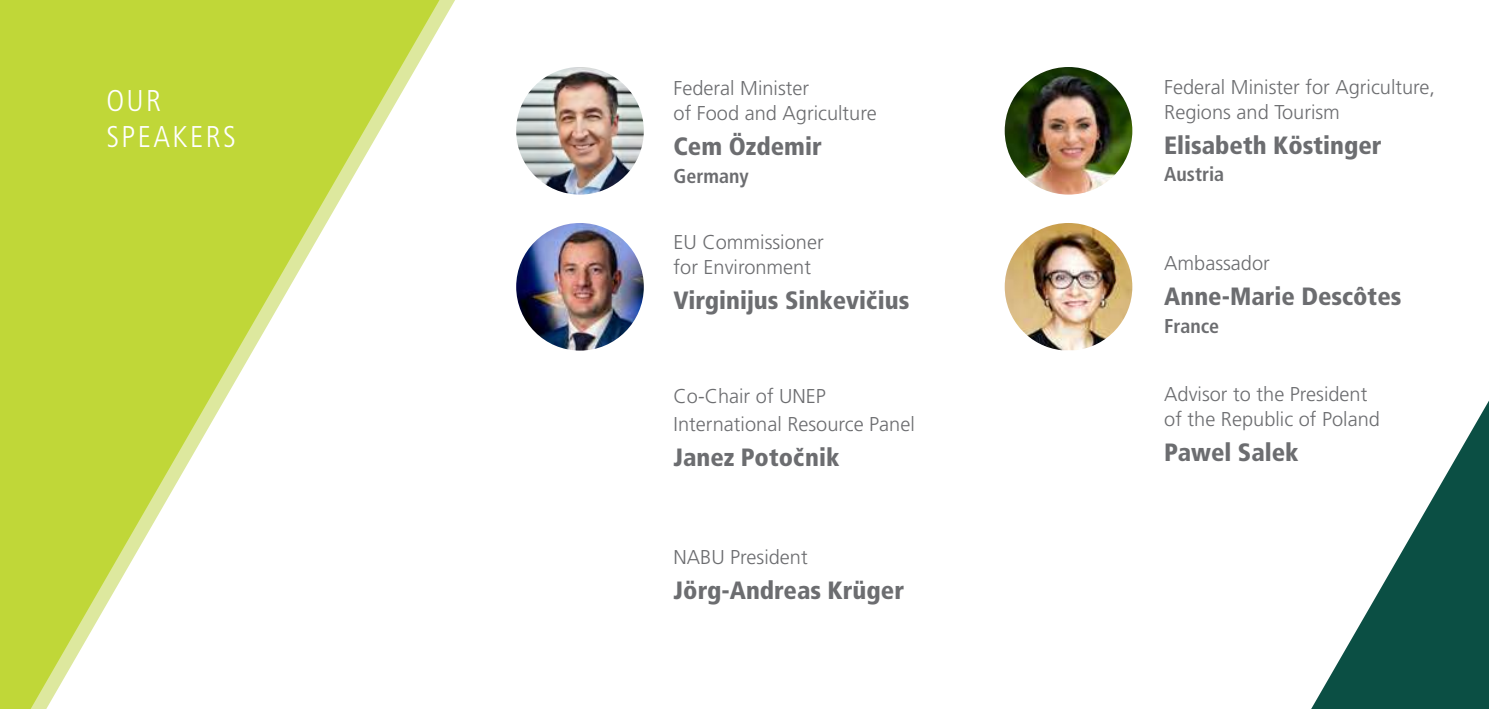
<style>
.page{position:relative;width:1489px;height:709px;background:#fff}
.page>*{position:absolute;margin:0;border:0;box-sizing:border-box;transform-origin:0 0}
.t1{font:300 condensed 30px/36px "Frutiger";letter-spacing:.08em;color:#fff}
.t2{font:900 condensed 25px "Frutiger";color:#6c6d70}
.t3{font:300 20px/25px "Frutiger";color:#6c6d70}
.t4{font:700 condensed 20px "Frutiger";color:#6c6d70}
</style>
<div class="page">
<svg style="left:0;top:0;width:439px;height:709px;fill:#c0d738"></svg>
<svg style="left:1311px;top:402px;width:177px;height:307px"></svg>
<img style="left:516px;top:67px;width:127px;height:128px;border-radius:64px">
<img style="left:516px;top:223px;width:127px;height:127px;border-radius:64px">
<img style="left:1004px;top:67px;width:128px;height:128px;border-radius:64px">
<img style="left:1004px;top:223px;width:128px;height:127px">
<h1 class="t1" style="left:106px;top:83px;width:131px">OUR<br>SPEAKERS</h1>
<p class="t3" style="left:673px;top:76px;width:205px">Federal Minister<br>of Food and Agriculture</p>
<p class="t2" style="left:673px;top:132px;width:150px">Cem Özdemir</p>
<p class="t4" style="left:673px;top:164px;width:77px">Germany</p>
<p class="t3" style="left:673px;top:230px;width:152px">EU Commissioner for Environment</p>
<p class="t2" style="left:673px;top:285px;width:237px">Virginijus Sinkevicˇius</p>
<p class="t3" style="left:673px;top:382px;width:243px;line-height:27.5px">Co-Chair of UNEP<br>International Resource Panel</p>
<p class="t2" style="left:673px;top:442px;width:167px">Janez Potocˇnik</p>
<p class="t3" style="left:673px;top:545px;width:136px">NABU President</p>
<p class="t2" style="left:673px;top:575px;width:232px">Jörg-Andreas Krüger</p>
<p class="t3" style="left:1164px;top:74px;width:272px">Federal Minister for Agriculture,<br>Regions and Tourism</p>
<p class="t2" style="left:1164px;top:130px;width:219px">Elisabeth Köstinger</p>
<p class="t4" style="left:1164px;top:162px;width:62px">Austria</p>
<p class="t3" style="left:1164px;top:250px;width:107px">Ambassador</p>
<p class="t2" style="left:1164px;top:281px;width:239px">Anne-Marie Descôtes</p>
<p class="t4" style="left:1164px;top:314px;width:57px">France</p>
<p class="t3" style="left:1164px;top:382px;width:217px">Advisor to the President of the Republic of Poland</p>
<p class="t2" style="left:1164px;top:437px;width:136px">Pawel Salek</p>
</div>
